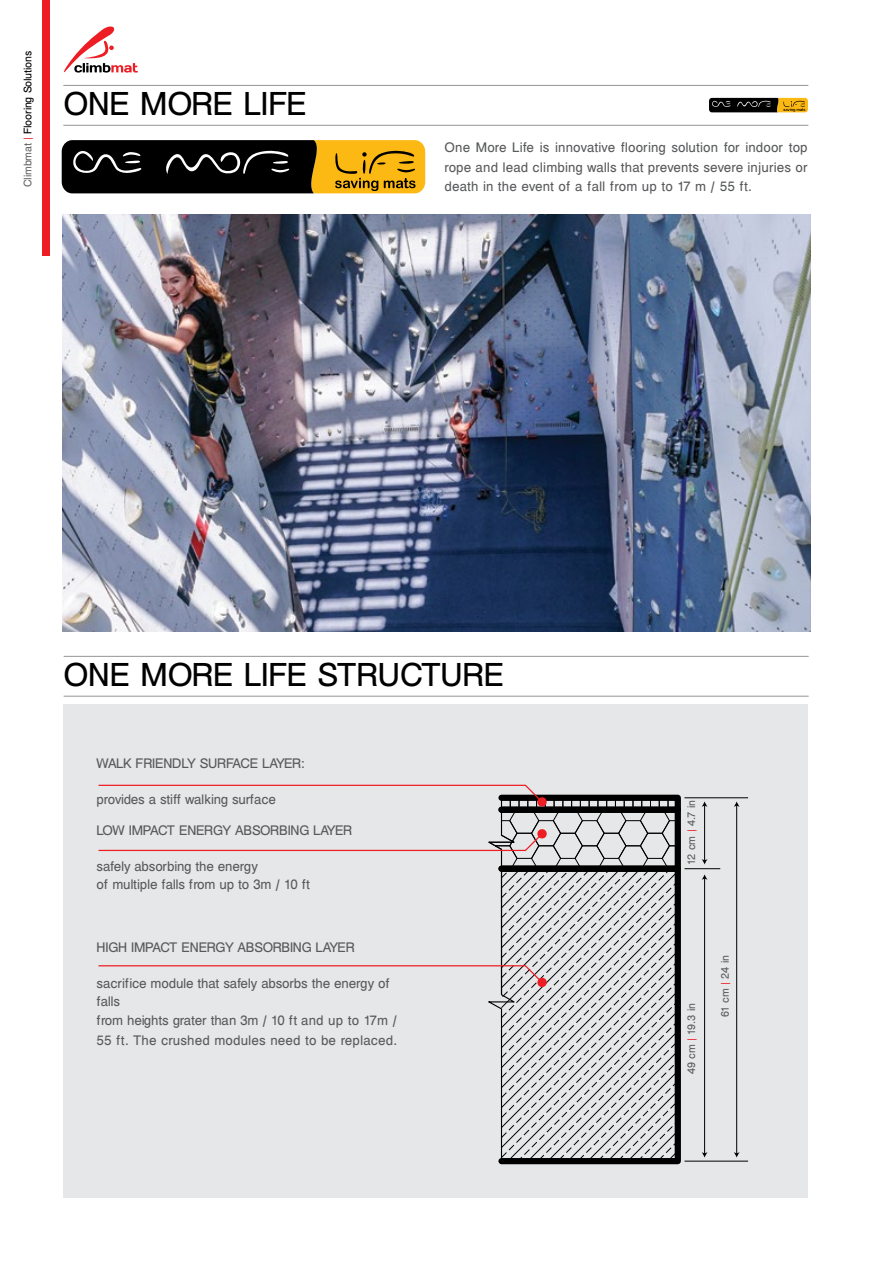
<style>
.page{position:relative;width:893px;height:1263px;background:#fff}
.page>*{position:absolute;margin:0;border:0;box-sizing:border-box;transform-origin:0 0}
.t1{font:36px "Helen Bg";color:#000}
.t2{font:15px/19.5px "Helen Bg";letter-spacing:-.01em;color:#58595b}
.t3{font:12px "Helen Bg";letter-spacing:-.01em;color:#58595b}
.t4{font:12px "Helen Bg";letter-spacing:-.01em;color:#000}
.s1{color:#636466}
.s2{color:#ed1d24}
</style>
<div class="page">
<div style="left:42px;top:0;width:8px;height:256px;background:#ed1d24"></div>
<svg style="left:63px;top:26px;width:75px;height:47px"></svg>
<img style="left:62px;top:215px;width:748px;height:416px">
<hr style="left:63px;top:125px;width:745px;height:1px;background:#939598">
<hr style="left:63px;top:85px;width:745px;height:1px;background:#939598">
<hr style="left:64px;top:696px;width:745px;height:1px;background:#939598">
<hr style="left:64px;top:656px;width:745px;height:1px;background:#939598">
<div style="left:63px;top:704px;width:745px;height:494px;background:#e6e7e8"></div>
<hr style="left:684px;top:797px;width:64px;height:1px;background:#000">
<hr style="left:684px;top:868px;width:36px;height:1px;background:#000">
<hr style="left:684px;top:1161px;width:64px;height:1px;background:#000">
<hr style="left:704px;top:805px;width:1px;height:56px;background:#000">
<svg style="left:702px;top:801px;width:6px;height:6px"></svg>
<svg style="left:702px;top:859px;width:6px;height:5px"></svg>
<hr style="left:704px;top:878px;width:1px;height:276px;background:#000">
<svg style="left:702px;top:874px;width:6px;height:6px"></svg>
<svg style="left:702px;top:1152px;width:6px;height:5px"></svg>
<hr style="left:736px;top:805px;width:1px;height:349px;background:#000">
<svg style="left:734px;top:801px;width:6px;height:6px"></svg>
<svg style="left:734px;top:1152px;width:6px;height:5px"></svg>
<svg style="left:98px;top:784px;width:582px;height:379px"></svg>
<svg style="left:62px;top:140px;width:363px;height:53px;background:#513f13"></svg>
<svg style="left:709px;top:98px;width:99px;height:14px"></svg>
<p class="t4" style="left:23px;top:187px;width:138px;rotate:-90deg"><span class="s1">Climbmat</span> <span class="s2">|</span> Flooring Solutions</p>
<h1 class="t1" style="left:63px;top:90px;width:245px">ONE MORE LIFE</h1>
<p class="t2" style="left:445px;top:139px;width:365px;text-align:justify">One More Life is innovative flooring solution for indoor top rope and lead climbing walls that prevents severe injuries or death in the event of a fall from up to 17 m / 55 ft.</p>
<h1 class="t1" style="left:64px;top:661px;width:442px">ONE MORE LIFE STRUCTURE</h1>
<p class="t2" style="left:97px;top:754px;width:210px">WALK FRIENDLY SURFACE LAYER:</p>
<p class="t2" style="left:97px;top:785px;width:257px;line-height:30.5px">provides a stiff walking surface<br>LOW IMPACT ENERGY ABSORBING LAYER</p>
<p class="t2" style="left:97px;top:858px;width:215px;line-height:18px">safely absorbing the energy<br>of multiple falls from up to 3m / 10 ft</p>
<p class="t2" style="left:97px;top:938px;width:259px">HIGH IMPACT ENERGY ABSORBING LAYER</p>
<p class="t2" style="left:97px;top:975px;width:295px;line-height:18px">sacrifice module that safely absorbs the energy of falls</p>
<p class="t2" style="left:97px;top:1012px;width:302px">from heights grater than 3m / 10 ft and up to 17m /<br>55 ft. The crushed modules need to be replaced.</p>
<p class="t3" style="left:687px;top:864px;width:66px;rotate:-90deg">12 cm <span class="s2">|</span> 4.7 in</p>
<p class="t3" style="left:687px;top:1074px;width:73px;rotate:-90deg">49 cm <span class="s2">|</span> 19.3 in</p>
<p class="t3" style="left:720px;top:1017px;width:64px;rotate:-90deg">61 cm <span class="s2">|</span> 24 in</p>
</div>
